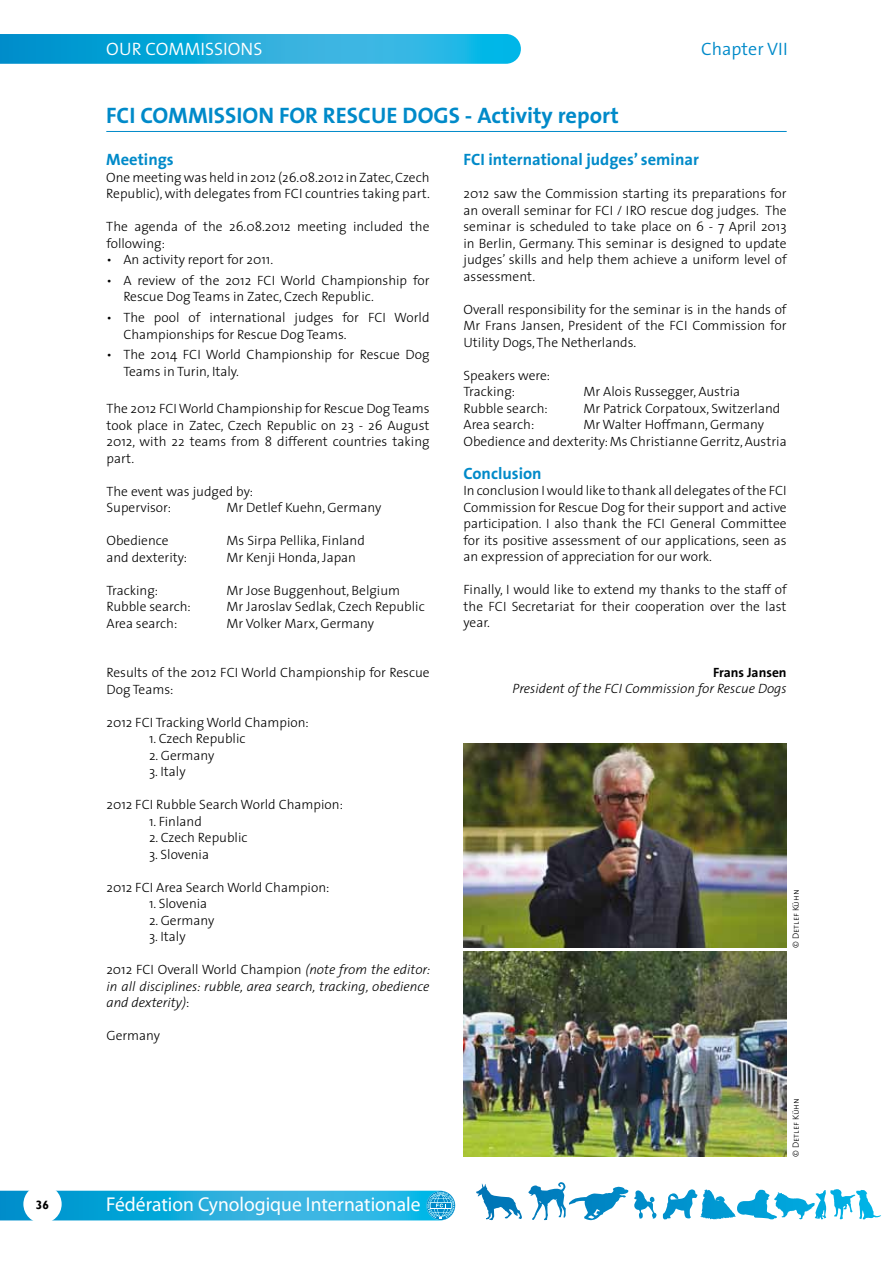
<style>
.page{position:relative;width:893px;height:1263px;background:#fff}
.page>*{position:absolute;margin:0;border:0;box-sizing:border-box;transform-origin:0 0}
.t1{font:700 22.5px "The Sans";color:#008ac9}
.t2{font:20.1px "Myriad Pro";color:#fff}
.t3{font:300 18px "The Sans";color:#fff}
.t4{font:300 18px "The Sans";color:#008ac9}
.t5{font:700 16.5px "The Sans";color:#008ac9}
.t6{font:300 13.5px/16.5px "The Sans";color:#000}
.t7{font:italic 300 13.5px/16.5px "The Sans";color:#000;text-align:justify}
.t8{font:700 13.5px "The Sans";color:#000}
.t9{font:700 12px "Gill Sans";color:#000}
.t10{font:9px "The Sans Light Caps";color:#000}
.s1{font-style:normal}
</style>
<div class="page">
<svg style="left:0;top:34px;width:521px;height:30px;background:#1cacdc"></svg>
<svg style="left:0;top:1191px;width:456px;height:29px;background:#22addc"></svg>
<div style="left:23px;top:1185px;width:39px;height:38px;background:#fff;border-radius:50%"></div>
<svg style="left:700px;top:1189px;width:181px;height:30px"></svg>
<hr style="left:106px;top:131px;width:681px;height:1px;background:#008ac9">
<img style="left:463px;top:743px;width:324px;height:205px">
<img style="left:463px;top:952px;width:324px;height:205px">
<h3 class="t3" style="left:106px;top:34px;width:158px">OUR COMMISSIONS</h3>
<h3 class="t4" style="left:701px;top:34px;width:82px">CHAPTER VII</h3>
<h1 class="t1" style="left:106px;top:96px;width:114px">FCI COMMISSION</h1>
<h1 class="t1" style="left:279px;top:96px;width:14px">FOR</h1>
<h1 class="t1" style="left:323px;top:96px;width:13px">RESC</h1>
<h1 class="t1" style="left:371px;top:96px;width:47px">UE DOGS</h1>
<h1 class="t1" style="left:465px;top:96px;width:155px">- Activity report</h1>
<p class="t5" style="left:106px;top:146px;width:69px">Meetings</p>
<p class="t6" style="left:106px;top:168px;width:325px">One meetingwas held in 2012 (26.08.2012 in Zatec,Czech<br>Republic),with delegates from FCI countries taking part.</p>
<p class="t6" style="left:106px;top:218px;width:325px">The agenda of the 26.08.2012 meeting included the following:</p>
<p class="t6" style="left:106px;top:251px;width:168px">• An activity report for 2011.</p>
<p class="t6" style="left:123px;top:271px;width:308px;text-indent:-17px">• A review of the 2012 FCI World Championship for<br>Rescue Dog Teams in Zatec, Czech Republic.</p>
<p class="t6" style="left:123px;top:309px;width:308px;text-indent:-17px">• The pool of international judges for FCI World<br>Championships for Rescue Dog Teams.</p>
<p class="t6" style="left:123px;top:346px;width:308px;text-indent:-17px">• The 2014 FCI World Championship for Rescue Dog<br>Teams in Turin, Italy.</p>
<p class="t6" style="left:106px;top:400px;width:325px;text-align:justify">The 2012 FCIWorld Championship for Rescue Dog Teams took place in Zatec, Czech Republic on 23 - 26 August 2012, with 22 teams from 8 different countries taking part.</p>
<p class="t6" style="left:106px;top:482px;width:148px">The event was judged by:<br>Supervisor:</p>
<p class="t6" style="left:226px;top:499px;width:156px">Mr Detlef Kuehn, Germany</p>
<p class="t6" style="left:106px;top:532px;width:64px">Obedience</p>
<p class="t6" style="left:226px;top:532px;width:140px">Ms Sirpa Pellika, Finland</p>
<p class="t6" style="left:106px;top:548px;width:82px">and dexterity:</p>
<p class="t6" style="left:226px;top:548px;width:131px">Mr Kenji Honda, Japan</p>
<p class="t6" style="left:106px;top:581px;width:53px">Tracking:</p>
<p class="t6" style="left:226px;top:581px;width:175px">Mr Jose Buggenhout, Belgium</p>
<p class="t6" style="left:106px;top:598px;width:86px">Rubble search:</p>
<p class="t6" style="left:226px;top:598px;width:200px">Mr Jaroslav Sedlak, Czech Republic</p>
<p class="t6" style="left:106px;top:614px;width:72px">Area search:</p>
<p class="t6" style="left:226px;top:614px;width:149px">Mr Volker Marx, Germany</p>
<p class="t6" style="left:106px;top:664px;width:325px">Results of the 2012 FCI World Championship for Rescue<br>Dog Teams:</p>
<p class="t6" style="left:106px;top:713px;width:204px">2012 FCI Tracking World Champion:</p>
<p class="t6" style="left:149px;top:730px;width:98px">1. Czech Republic</p>
<p class="t6" style="left:149px;top:746px;width:67px">2. Germany</p>
<p class="t6" style="left:149px;top:763px;width:38px">3. Italy</p>
<p class="t6" style="left:106px;top:796px;width:238px">2012 FCI Rubble Search World Champion:</p>
<p class="t6" style="left:149px;top:812px;width:54px">1. Finland</p>
<p class="t6" style="left:149px;top:829px;width:100px">2. Czech Republic</p>
<p class="t6" style="left:149px;top:845px;width:62px">3. Slovenia</p>
<p class="t6" style="left:106px;top:878px;width:225px">2012 FCI Area Search World Champion:</p>
<p class="t6" style="left:149px;top:895px;width:60px">1. Slovenia</p>
<p class="t6" style="left:149px;top:911px;width:67px">2. Germany</p>
<p class="t6" style="left:149px;top:928px;width:38px">3. Italy</p>
<p class="t7" style="left:106px;top:961px;width:325px"><span class="s1">2012 FCI Overall World Champion</span> (note from the editor: in all disciplines: rubble, area search, tracking, obedience and dexterity)<span class="s1">:</span></p>
<p class="t6" style="left:106px;top:1027px;width:55px">Germany</p>
<p class="t9" style="left:36px;top:1197px;width:15px">36</p>
<h2 class="t2" style="left:106px;top:1192px;width:316px">Fédération Cynologique Internationale</h2>
<p class="t5" style="left:463px;top:146px;width:237px">FCI international judges’ seminar</p>
<p class="t6" style="left:463px;top:185px;width:325px;text-align:justify">2012 saw the Commission starting its preparations for an overall seminar for FCI / IRO rescue dog judges. The seminar is scheduled to take place on 6 - 7 April 2013 in Berlin, Germany. This seminar is designed to update judges’ skills and help them achieve a uniform level of assessment.</p>
<p class="t6" style="left:463px;top:300px;width:325px;text-align:justify">Overall responsibility for the seminar is in the hands of Mr Frans Jansen, President of the FCI Commission for Utility Dogs,The Netherlands.</p>
<p class="t6" style="left:463px;top:366px;width:88px">Speakers were:<br>Tracking:</p>
<p class="t6" style="left:583px;top:383px;width:158px">Mr Alois Russegger, Austria</p>
<p class="t6" style="left:463px;top:399px;width:86px">Rubble search:</p>
<p class="t6" style="left:583px;top:399px;width:198px">Mr Patrick Corpatoux, Switzerland</p>
<p class="t6" style="left:463px;top:416px;width:72px">Area search:</p>
<p class="t6" style="left:463px;top:416px;width:325px;text-indent:120px">Mr Walter Hoffmann, Germany<br>Obedience and dexterity:Ms Christianne Gerritz,Austria</p>
<p class="t5" style="left:463px;top:459px;width:80px">Conclusion</p>
<p class="t6" style="left:463px;top:482px;width:325px;text-align:justify">In conclusion Iwould like to thank all delegates ofthe FCI Commission for Rescue Dog for their support and active participation. I also thank the FCI General Committee for its positive assessment of our applications, seen as an expression of appreciation for our work.</p>
<p class="t6" style="left:463px;top:581px;width:325px;text-align:justify">Finally, I would like to extend my thanks to the staff of the FCI Secretariat for their cooperation over the last year.</p>
<p class="t8" style="left:713px;top:661px;width:75px">Frans Jansen</p>
<p class="t7" style="left:512px;top:680px;width:276px">President of the FCI Commission for Rescue Dogs</p>
<p class="t10" style="left:788px;top:948px;width:60px;rotate:-90deg">© Detlef kühn</p>
<p class="t10" style="left:788px;top:1157px;width:60px;rotate:-90deg">© Detlef kühn</p>
</div>
